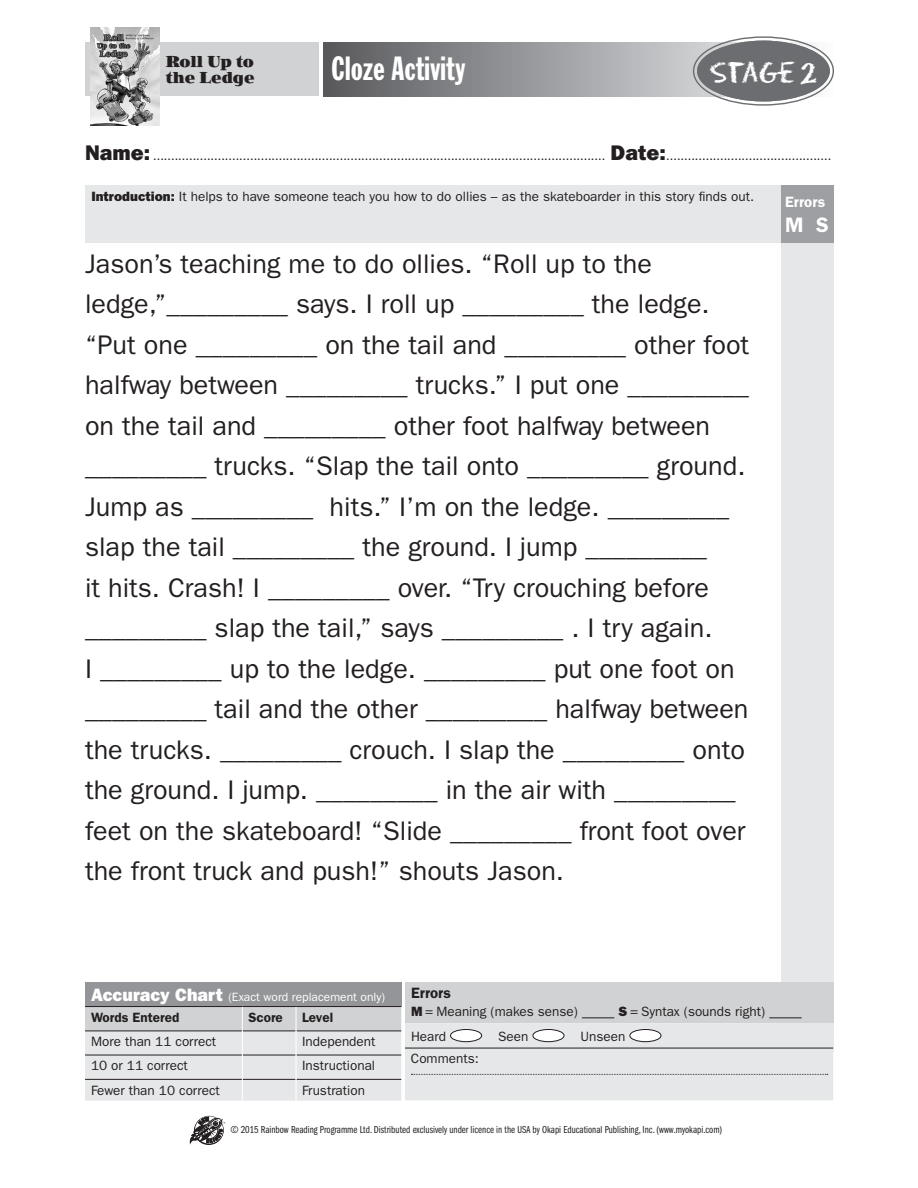
<style>
.page{position:relative;width:918px;height:1188px;background:#fff}
.page>*{position:absolute;margin:0;border:0;box-sizing:border-box;transform-origin:0 0}
.Sheet_title{font:33px "Franklin Gothic Std Extra Cond";letter-spacing:.005em;color:#fff}
.Activity_text{font:27px/40.5px "ITC Franklin Gothic Std";color:#231f20}
.t1{font:26.7px "Eraser";letter-spacing:-.03em;color:#fff}
.t2{font:600 21px "ITC Franklin Gothic Std";color:#fff}
.t3{font:900 16.5px/16.5px "Jimbo Std";letter-spacing:-.005em;color:#231f20;scale:.88 1}
.t4{font:600 15px "ITC Franklin Gothic Std";color:#fff}
.t5{font:600 15px "ITC Franklin Gothic Std";color:#231f20}
.Intro_text{font:13.5px "ITC Franklin Gothic Std";color:#231f20}
.t6{font:600 13.5px "ITC Franklin Gothic Std";color:#231f20}
.t7{font:12px "Franklin Gothic IT Cby BT";color:#231f20}
.t8{font:12px "ITC Franklin Gothic Std";color:#fff}
.t9{font:10.5px "ITC Franklin Gothic Std Bk Cp";color:#231f20}
.s1{font-weight:800;font-size:21px}
.s2{font-family:"ITC Franklin Gothic Std Hvy"}
.s3{font-family:"ITC Franklin Gothic Std Hvy";font-size:18px}
</style>
<div class="page">
<div style="left:85px;top:43px;width:234px;height:53px;background:#d1d2d4"></div>
<img style="left:90px;top:27px;width:70px;height:99px">
<svg style="left:189px;top:1117px;width:36px;height:28px"></svg>
<div style="left:85px;top:186px;width:696px;height:57px;background:#e6e7e9"></div>
<div style="left:85px;top:982px;width:316px;height:25px;background:#939598"></div>
<hr style="left:85px;top:1006px;width:157px;height:1px;background:#231f20">
<hr style="left:242px;top:1006px;width:54px;height:1px;background:#231f20">
<hr style="left:296px;top:1006px;width:105px;height:1px;background:#231f20">
<div style="left:781px;top:186px;width:52px;height:57px;background:#9d9fa2"></div>
<div style="left:781px;top:243px;width:52px;height:809px;background:#e6e7e9"></div>
<svg style="left:323px;top:43px;width:510px;height:53px;background:#959699"></svg>
<div style="left:697px;top:41px;width:133px;height:60px;background:#6c6d70;border-radius:50%"></div>
<div style="left:697px;top:41px;width:133px;height:60px;border:4px solid #6c6d70;border-radius:50%"></div>
<div style="left:405px;top:982px;width:428px;height:41px;background:#d1d2d4"></div>
<svg style="left:85px;top:1007px;width:748px;height:94px;background:#dcdddf"></svg>
<p class="t3" style="left:166px;top:53px;width:102px">Roll Up to the Ledge</p>
<p class="Sheet_title" style="left:332px;top:51px;width:135px">Cloze Activity</p>
<p class="t1" style="left:710px;top:57px;width:109px">Stage 2</p>
<p class="t7" style="left:85px;top:148px;width:748px"><span class="s1">Name:</span> .............................................................................................................................. <span class="s1">Date:</span>..............................................</p>
<p class="Intro_text" style="left:91px;top:189px;width:664px"><span class="s2">Introduction:</span> It helps to have someone teach you how to do ollies – as the skateboarder in this story finds out.</p>
<p class="t4" style="left:785px;top:193px;width:42px">Errors</p>
<p class="t2" style="left:785px;top:213px;width:45px">M S</p>
<p class="Activity_text" style="left:85px;top:244px;width:666px">Jason’s teaching me to do ollies. “Roll up to the ledge,”_________ says. I roll up _________ the ledge. “Put one _________ on the tail and _________ other foot halfway between _________ trucks.” I put one _________ on the tail and _________ other foot halfway between _________ trucks. “Slap the tail onto _________ ground.<br>Jump as _________ hits.” I’m on the ledge. _________ slap the tail _________ the ground. I jump _________<br>it hits. Crash! I _________ over. “Try crouching before _________ slap the tail,” says _________ . I try again.<br>I _________ up to the ledge. _________ put one foot on _________ tail and the other _________ halfway between the trucks. _________ crouch. I slap the _________ onto the ground. I jump. _________ in the air with _________ feet on the skateboard! “Slide _________ front foot over the front truck and push!” shouts Jason.</p>
<p class="t8" style="left:91px;top:990px;width:296px"><span class="s3">Accuracy Chart</span> (Exact word replacement only)</p>
<p class="t6" style="left:91px;top:1009px;width:90px">Words Entered</p>
<p class="t6" style="left:248px;top:1009px;width:36px">Score</p>
<p class="t6" style="left:302px;top:1009px;width:33px">Level</p>
<p class="Intro_text" style="left:91px;top:1034px;width:127px">More than 11 correct</p>
<p class="Intro_text" style="left:302px;top:1034px;width:75px">Independent</p>
<p class="Intro_text" style="left:91px;top:1058px;width:98px">10 or 11 correct</p>
<p class="Intro_text" style="left:302px;top:1058px;width:75px">Instructional</p>
<p class="Intro_text" style="left:91px;top:1082px;width:130px">Fewer than 10 correct</p>
<p class="Intro_text" style="left:302px;top:1082px;width:65px">Frustration</p>
<p class="t5" style="left:411px;top:984px;width:42px">Errors</p>
<p class="Intro_text" style="left:411px;top:1004px;width:168px"><span class="s2">M</span> = Meaning (makes sense)</p>
<p class="Intro_text" style="left:618px;top:1004px;width:148px"><span class="s2">S</span> = Syntax (sounds right)</p>
<p class="Intro_text" style="left:411px;top:1028px;width:37px">Heard</p>
<p class="Intro_text" style="left:498px;top:1028px;width:32px">Seen</p>
<p class="Intro_text" style="left:581px;top:1028px;width:46px">Unseen</p>
<p class="Intro_text" style="left:411px;top:1051px;width:69px">Comments:</p>
<p class="t9" style="left:230px;top:1124px;width:493px">© 2015 Rainbow Reading Programme Ltd. Distributed exclusively under licence in the USA by Okapi Educational Publishing, Inc. (www.myokapi.com)</p>
</div>
